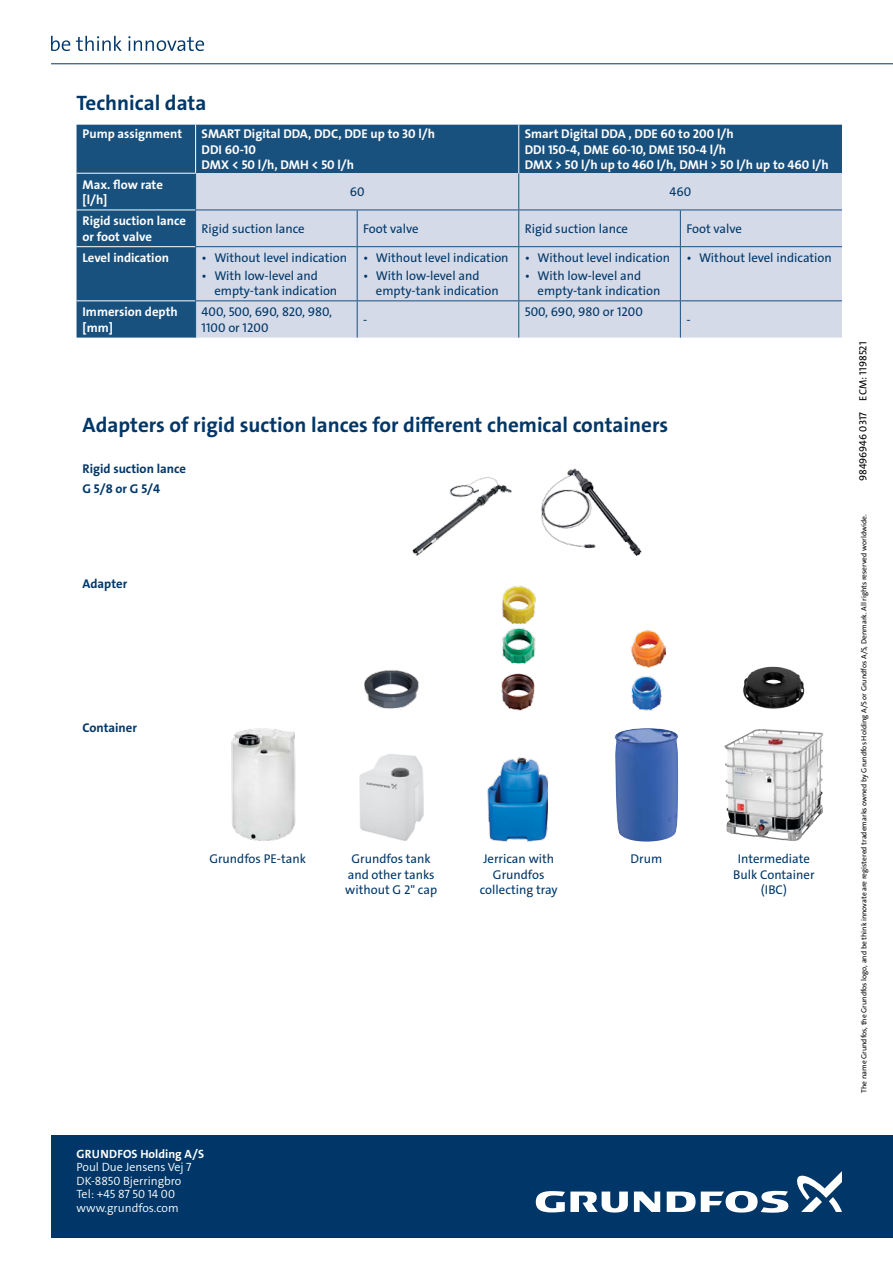
<style>
.page{position:relative;width:893px;height:1263px;background:#fff}
.page>*{position:absolute;margin:0;border:0;box-sizing:border-box;transform-origin:0 0}
.t1{font:21px "Grundfos The Sans V2 OT 7 B";color:#003768}
.t2{font:12.75px/15.3px "Grundfos The Sans V2 OT 5 R";color:#003768}
.t3{font:12.75px/15.3px "Grundfos The Sans V2 OT 7 B";color:#fff}
.t4{font:12.75px/19.5px "Grundfos The Sans V2 OT 7 B";color:#003768}
.t5{font:12px/13.5px "Grundfos The Sans V2 OT 4 SL";color:#fff}
.t6{font:12px "Grundfos The Sans V2 OT 7 B";letter-spacing:.01em;color:#fff}
.t7{font:10.5px "Grundfos The Sans V2 OT 5 R";color:#000}
.t8{font:7.5px "Grundfos The Sans V2 OT 5 R";color:#000}
</style>
<div class="page">
<div style="left:51px;top:1135px;width:842px;height:102px;background:#003768"></div>
<hr style="left:51px;top:63px;width:842px;height:1px;background:#003768">
<svg style="left:51px;top:36px;width:19px;height:15px"></svg>
<svg style="left:76px;top:36px;width:46px;height:15px"></svg>
<svg style="left:128px;top:36px;width:76px;height:15px"></svg>
<svg style="left:634px;top:1191px;width:26px;height:21px"></svg>
<svg style="left:536px;top:1191px;width:92px;height:21px"></svg>
<svg style="left:667px;top:1191px;width:121px;height:22px"></svg>
<svg style="left:797px;top:1171px;width:45px;height:41px"></svg>
<div style="left:77px;top:125px;width:765px;height:213px;background:#18507e"></div>
<div style="left:196px;top:173px;width:646px;height:165px;background:#d4dae8"></div>
<hr style="left:195px;top:210px;width:162px;height:1px;background:#18507e">
<hr style="left:357px;top:210px;width:162px;height:1px;background:#18507e">
<hr style="left:519px;top:210px;width:161px;height:1px;background:#18507e">
<hr style="left:680px;top:210px;width:162px;height:1px;background:#18507e">
<hr style="left:195px;top:246px;width:162px;height:1px;background:#18507e">
<hr style="left:357px;top:246px;width:162px;height:1px;background:#18507e">
<hr style="left:519px;top:246px;width:161px;height:1px;background:#18507e">
<hr style="left:680px;top:246px;width:162px;height:1px;background:#18507e">
<hr style="left:77px;top:246px;width:118px;height:1px;background:#fff">
<hr style="left:77px;top:300px;width:118px;height:1px;background:#fff">
<hr style="left:195px;top:247px;width:1px;height:53px;background:#18507e">
<hr style="left:195px;top:301px;width:1px;height:37px;background:#18507e">
<hr style="left:195px;top:125px;width:1px;height:48px;background:#fff">
<hr style="left:195px;top:300px;width:162px;height:1px;background:#18507e">
<hr style="left:357px;top:300px;width:162px;height:1px;background:#18507e">
<hr style="left:519px;top:300px;width:161px;height:1px;background:#18507e">
<hr style="left:680px;top:300px;width:162px;height:1px;background:#18507e">
<hr style="left:518px;top:210px;width:1px;height:36px;background:#18507e">
<hr style="left:518px;top:247px;width:1px;height:53px;background:#18507e">
<hr style="left:518px;top:301px;width:1px;height:37px;background:#18507e">
<hr style="left:357px;top:210px;width:1px;height:36px;background:#18507e">
<hr style="left:357px;top:247px;width:1px;height:53px;background:#18507e">
<hr style="left:357px;top:301px;width:1px;height:37px;background:#18507e">
<hr style="left:680px;top:210px;width:1px;height:36px;background:#18507e">
<hr style="left:680px;top:247px;width:1px;height:53px;background:#18507e">
<hr style="left:680px;top:301px;width:1px;height:37px;background:#18507e">
<hr style="left:77px;top:173px;width:119px;height:1px;background:#fff">
<hr style="left:77px;top:210px;width:118px;height:1px;background:#fff">
<hr style="left:195px;top:174px;width:1px;height:36px;background:#18507e">
<hr style="left:518px;top:173px;width:1px;height:37px;background:#18507e">
<hr style="left:195px;top:210px;width:1px;height:36px;background:#18507e">
<hr style="left:518px;top:125px;width:1px;height:48px;background:#fff">
<svg style="left:401px;top:628px;width:423px;height:214px"></svg>
<img style="left:412px;top:477px;width:100px;height:79px">
<img style="left:541px;top:468px;width:101px;height:88px">
<img style="left:364px;top:665px;width:72px;height:47px">
<img style="left:502px;top:586px;width:34px;height:38px">
<img style="left:502px;top:629px;width:33px;height:37px">
<img style="left:501px;top:669px;width:35px;height:42px">
<img style="left:628px;top:629px;width:37px;height:41px">
<img style="left:629px;top:674px;width:35px;height:37px">
<img style="left:731px;top:657px;width:85px;height:54px">
<img style="left:231px;top:728px;width:65px;height:113px">
<img style="left:359px;top:753px;width:64px;height:87px">
<img style="left:471px;top:749px;width:96px;height:93px">
<img style="left:614px;top:728px;width:35px;height:103px">
<img style="left:738px;top:729px;width:22px;height:10px">
<h1 class="t1" style="left:77px;top:90px;width:131px">Technical data</h1>
<p class="t3" style="left:83px;top:126px;width:101px">Pump assignment</p>
<p class="t3" style="left:202px;top:126px;width:235px">SMART Digital DDA, DDC, DDE up to 30 l/h<br>DDI 60-10<br>DMX &lt; 50 l/h, DMH &lt; 50 l/h</p>
<p class="t3" style="left:525px;top:126px;width:305px">Smart Digital DDA , DDE 60 to 200 l/h<br>DDI 150-4, DME 60-10, DME 150-4 l/h<br>DMX &gt; 50 l/h up to 460 l/h, DMH &gt; 50 l/h up to 460 l/h</p>
<p class="t3" style="left:83px;top:177px;width:82px">Max. flow rate [l/h]</p>
<p class="t2" style="left:350px;top:184px;width:16px">60</p>
<p class="t2" style="left:669px;top:184px;width:23px">460</p>
<p class="t3" style="left:83px;top:213px;width:105px">Rigid suction lance or foot valve</p>
<p class="t2" style="left:202px;top:221px;width:105px">Rigid suction lance</p>
<p class="t2" style="left:363px;top:221px;width:57px">Foot valve</p>
<p class="t2" style="left:525px;top:221px;width:105px">Rigid suction lance</p>
<p class="t2" style="left:686px;top:221px;width:57px">Foot valve</p>
<p class="t3" style="left:83px;top:250px;width:88px">Level indication</p>
<p class="t2" style="left:202px;top:250px;width:147px">• Without level indication</p>
<p class="t2" style="left:214px;top:268px;width:124px;text-indent:-13px">• With low-level and empty-tank indication</p>
<p class="t2" style="left:363px;top:250px;width:147px">• Without level indication</p>
<p class="t2" style="left:376px;top:268px;width:124px;text-indent:-13px">• With low-level and empty-tank indication</p>
<p class="t2" style="left:525px;top:250px;width:147px">• Without level indication</p>
<p class="t2" style="left:538px;top:268px;width:124px;text-indent:-13px">• With low-level and empty-tank indication</p>
<p class="t2" style="left:686px;top:250px;width:147px">• Without level indication</p>
<p class="t3" style="left:83px;top:304px;width:97px">Immersion depth [mm]</p>
<p class="t2" style="left:202px;top:304px;width:132px">400, 500, 690, 820, 980,<br>1100 or 1200</p>
<p class="t2" style="left:363px;top:312px;width:6px">-</p>
<p class="t2" style="left:525px;top:304px;width:120px">500, 690, 980 or 1200</p>
<p class="t2" style="left:686px;top:312px;width:6px">-</p>
<h1 class="t1" style="left:83px;top:412px;width:587px">Adapters of rigid suction lances for different chemical containers</h1>
<p class="t4" style="left:83px;top:459px;width:105px">Rigid suction lance<br>G 5/8 or G 5/4</p>
<p class="t4" style="left:83px;top:574px;width:46px">Adapter</p>
<p class="t4" style="left:83px;top:718px;width:56px">Container</p>
<p class="t2" style="left:209px;top:851px;width:98px">Grundfos PE-tank</p>
<p class="t2" style="left:345px;top:851px;width:93px;text-align:center">Grundfos tank and other tanks without G 2" cap</p>
<p class="t2" style="left:480px;top:851px;width:79px;text-align:center">Jerrican with<br>Grundfos collecting tray</p>
<p class="t2" style="left:630px;top:851px;width:33px">Drum</p>
<p class="t2" style="left:733px;top:851px;width:83px;text-align:center">Intermediate<br>Bulk Container (IBC)</p>
<p class="t6" style="left:77px;top:1146px;width:129px">GRUNDFOS Holding A/S</p>
<p class="t5" style="left:77px;top:1161px;width:117px">Poul Due Jensens Vej 7<br>DK-8850 Bjerringbro<br>Tel: +45 87 50 14 00 www.grundfos.com</p>
<p class="t7" style="left:856px;top:481px;width:141px;rotate:-90deg">98496946 0317 ECM: 1198521</p>
<p class="t8" style="left:859px;top:1093px;width:580px;rotate:-90deg">The name Grundfos, the Grundfos logo, and be think innovate are registered trademarks owned by Grundfos Holding A/S or Grundfos A/S, Denmark. All rights reserved worldwide.</p>
</div>
